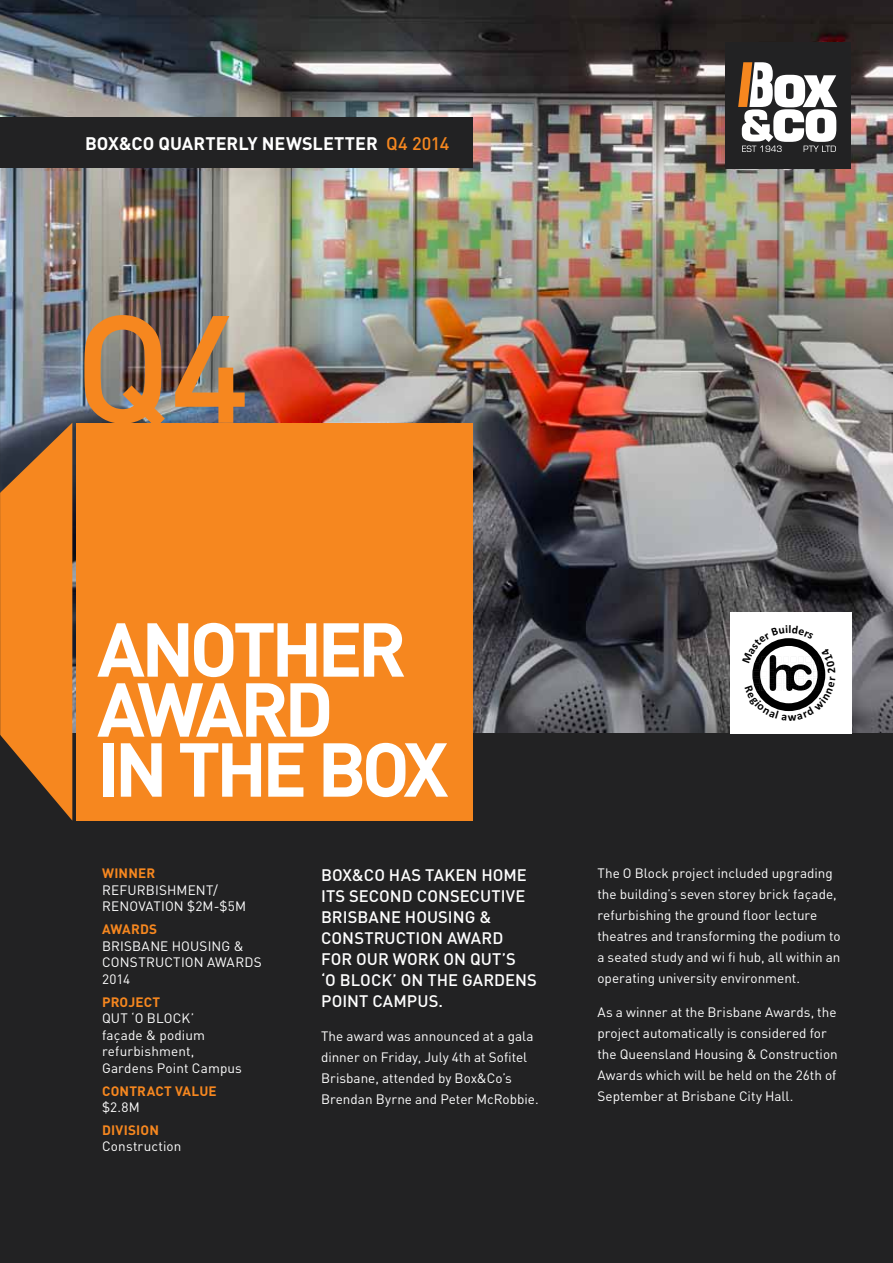
<style>
.page{position:relative;width:893px;height:1263px;background:#fff}
.page>*{position:absolute;margin:0;border:0;box-sizing:border-box;transform-origin:0 0}
.t1{font:500 150px "DIN";color:#f6871f}
.t2{font:700 75px/60px "DIN";letter-spacing:-.065em;color:#fff}
.t3{font:700 18px "DIN";color:#fff}
.t4{font:500 16.5px/21px "DIN";letter-spacing:.005em;color:#fff}
.t5{font:13.5px/21px "DIN";color:#fff}
.t6{font:700 13.5px "DIN";letter-spacing:.01em;color:#f6871f}
.s1{font-weight:500;color:#f6871f}
</style>
<div class="page">
<img style="left:0;top:0;width:893px;height:733px">
<div style="left:0;top:733px;width:893px;height:530px;background:#222223"></div>
<div style="left:725px;top:43px;width:125px;height:126px;background:#222223"></div>
<svg style="left:738px;top:62px;width:99px;height:90px"></svg>
<div style="left:76px;top:423px;width:397px;height:397px;background:#f6871f"></div>
<svg style="left:1px;top:423px;width:71px;height:397px;background:#d07724"></svg>
<div style="left:0;top:118px;width:472px;height:50px;background:#222223"></div>
<hr style="left:0;top:247px;width:1px;height:1016px;background:#222223">
<div style="left:730px;top:612px;width:122px;height:121px;background:#fff"></div>
<svg style="left:742px;top:625px;width:113px;height:109px"></svg>
<h3 class="t3" style="left:85px;top:131px;width:366px">BOX&amp;CO QUARTERLY NEWSLETTER <span class="s1">Q4 2014</span></h3>
<h1 class="t1" style="left:74px;top:273px;width:177px">Q4</h1>
<h2 class="t2" style="left:97px;top:616px;width:353px">ANOTHER<br>AWARD<br>IN THE BOX</h2>
<p class="t6" style="left:102px;top:865px;width:55px">WINNER</p>
<p class="t5" style="left:102px;top:879px;width:9px">ref</p>
<p class="t5" style="left:128px;top:879px;width:42px">urbishme</p>
<p class="t5" style="left:102px;top:881px;width:143px;line-height:16.5px;text-indent:94px">nt/ renovation $2m-$5m</p>
<p class="t6" style="left:102px;top:920px;width:11px">AWARD</p>
<p class="t6" style="left:149px;top:920px;width:9px">S</p>
<p class="t5" style="left:102px;top:935px;width:32px">Brisba</p>
<p class="t5" style="left:150px;top:935px;width:95px">ne housing &amp;</p>
<p class="t5" style="left:102px;top:951px;width:37px">constr</p>
<p class="t5" style="left:155px;top:951px;width:62px">uction awards</p>
<p class="t5" style="left:102px;top:968px;width:30px">2014</p>
<p class="t6" style="left:102px;top:993px;width:60px">PROJECT</p>
<p class="t5" style="left:102px;top:1010px;width:141px;line-height:16.5px">QUT ‘O BLOCK’<br>façade &amp; podium refurbishment,<br>Gardens Point Campus</p>
<p class="t6" style="left:102px;top:1082px;width:116px">CONTRACT VALUE</p>
<p class="t5" style="left:102px;top:1096px;width:39px">$2.8M</p>
<p class="t6" style="left:102px;top:1121px;width:58px">DIVISION</p>
<p class="t5" style="left:102px;top:1136px;width:81px">Construction</p>
<p class="t4" style="left:321px;top:864px;width:217px">BOX&amp;CO HAS TAKEN HOME<br>ITS SECOND CONSECUTIVE<br>BRISBANE HOUSING &amp;<br>CONSTRUCTION AWARD<br>FOR OUR WORK ON QUT’S<br>‘O BLOCK’ ON THE GARDENS<br>POINT CAMPUS.</p>
<p class="t5" style="left:321px;top:1025px;width:219px">The award was announced at a gala dinner on Friday, July 4th at Sofitel Brisbane, attended by Box&amp;Co’s Brendan Byrne and Peter McRobbie.</p>
<p class="t5" style="left:597px;top:862px;width:245px">The O Block project included upgrading the building’s seven storey brick façade, refurbishing the ground floor lecture theatres and transforming the podium to a seated study and wi fi hub, all within an operating university environment.</p>
<p class="t5" style="left:597px;top:1001px;width:242px">As a winner at the Brisbane Awards, the project automatically is considered for the Queensland Housing &amp; Construction Awards which will be held on the 26th of September at Brisbane City Hall.</p>
</div>
